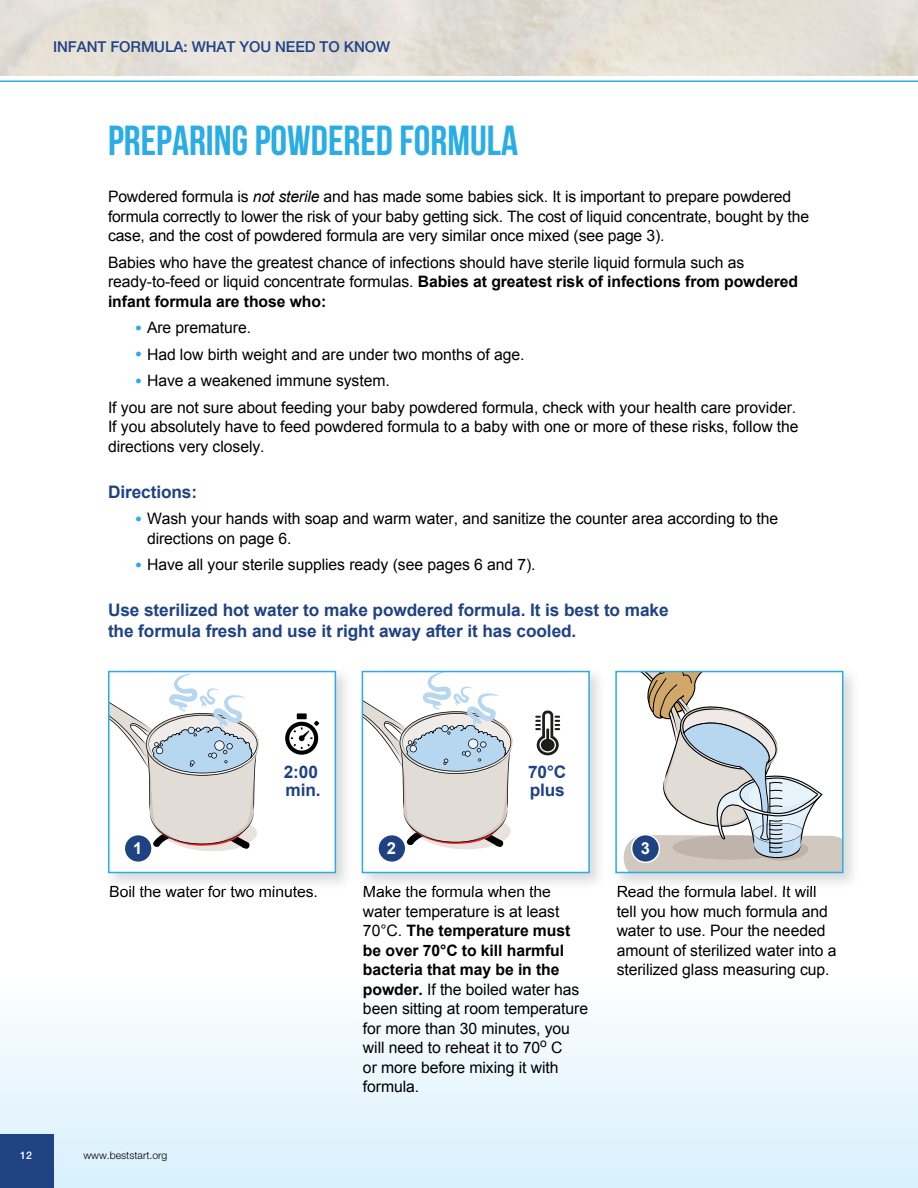
<style>
.page{position:relative;width:918px;height:1188px;background:#fff}
.page>*{position:absolute;margin:0;border:0;box-sizing:border-box;transform-origin:0 0}
.t1{font:42px "Bebas Neue";color:#29ade4}
.t2{font:700 17.25px/18px "Arial";letter-spacing:-.005em;color:#1f4283}
.t3{font:700 16.5px "Arial";color:#fff}
.t4{font:15.75px/19.5px "Arial";letter-spacing:-.005em;color:#000}
.t5{font:500 15px "Helvetica Neue LT Std";letter-spacing:-.005em;color:#1f4283}
.t6{font:300 10.5px "Helvetica Neue LT Std";color:#000}
.t7{font:500 10.5px "Helvetica Neue LT Pro";color:#fff}
.s1{font-style:italic}
.s2{font-weight:700}
.s3{font-size:19.5px;color:#29ade4}
</style>
<div class="page">
<div style="left:0;top:976px;width:918px;height:212px;background:linear-gradient(to bottom,#fdfeff,#d8f0fd)"></div>
<div style="left:0;top:1134px;width:53px;height:54px;background:#1f4283"></div>
<hr style="left:0;top:80px;width:918px;height:2px;background:#29ade4">
<img style="left:108px;top:670px;width:238px;height:216px">
<img style="left:110px;top:886px;width:203px;height:4px">
<div style="left:109px;top:672px;width:226px;height:201px;background:#fff"></div>
<svg style="left:111px;top:674px;width:148px;height:177px"></svg>
<div style="left:108px;top:671px;width:228px;height:202px;border:2px solid #29ade4"></div>
<div style="left:124px;top:835px;width:28px;height:27px;background:#1f4283;border-radius:50%"></div>
<div style="left:124px;top:834px;width:29px;height:29px;border:2px solid #fff;border-radius:50%"></div>
<img style="left:364px;top:886px;width:186px;height:4px">
<svg style="left:365px;top:674px;width:148px;height:176px"></svg>
<div style="left:362px;top:671px;width:228px;height:202px;border:2px solid #29ade4"></div>
<div style="left:378px;top:835px;width:28px;height:27px;background:#1f4283;border-radius:50%"></div>
<div style="left:377px;top:834px;width:29px;height:29px;border:2px solid #fff;border-radius:50%"></div>
<img style="left:615px;top:670px;width:238px;height:220px">
<img style="left:618px;top:886px;width:199px;height:4px">
<svg style="left:618px;top:674px;width:222px;height:196px"></svg>
<div style="left:615px;top:671px;width:228px;height:202px;border:2px solid #29ade4"></div>
<div style="left:632px;top:835px;width:27px;height:27px;background:#1f4283;border-radius:50%"></div>
<div style="left:631px;top:834px;width:29px;height:29px;border:2px solid #fff;border-radius:50%"></div>
<div style="left:297px;top:713px;width:10px;height:6px;background:#000"></div>
<svg style="left:285px;top:721px;width:34px;height:34px"></svg>
<svg style="left:535px;top:711px;width:25px;height:44px"></svg>
<p class="t5" style="left:53px;top:38px;width:339px">INFANT FORMULA: WHAT YOU NEED TO KNOW</p>
<h1 class="t1" style="left:108px;top:117px;width:412px">PREPARING POWDERED FORMULA</h1>
<p class="t4" style="left:108px;top:187px;width:703px">Powdered formula is <span class="s1">not sterile</span> and has made some babies sick. It is important to prepare powdered formula correctly to lower the risk of your baby getting sick. The cost of liquid concentrate, bought by the case, and the cost of powdered formula are very similar once mixed (see page 3).</p>
<p class="t4" style="left:108px;top:253px;width:692px">Babies who have the greatest chance of infections should have sterile liquid formula such as ready-to-feed or liquid concentrate formulas. <span class="s2">Babies at greatest risk of infections from powdered infant formula are those who:</span></p>
<p class="t4" style="left:135px;top:318px;width:118px"><span class="s3">•</span> Are premature.</p>
<p class="t4" style="left:135px;top:345px;width:391px"><span class="s3">•</span> Had low birth weight and are under two months of age.</p>
<p class="t4" style="left:108px;top:368px;width:690px;line-height:26.5px;text-indent:27px"><span class="s3">•</span> Have a weakened immune system.<br>If you are not sure about feeding your baby powdered formula, check with your health care provider.</p>
<p class="t4" style="left:108px;top:417px;width:692px">If you absolutely have to feed powdered formula to a baby with one or more of these risks, follow the directions very closely.</p>
<p class="t2" style="left:108px;top:483px;width:91px">Directions:</p>
<p class="t4" style="left:147px;top:509px;width:633px;text-indent:-12px"><span class="s3">•</span> Wash your hands with soap and warm water, and sanitize the counter area according to the directions on page 6.</p>
<p class="t4" style="left:135px;top:555px;width:402px"><span class="s3">•</span> Have all your sterile supplies ready (see pages 6 and 7).</p>
<p class="t2" style="left:108px;top:600px;width:562px;line-height:21px">Use sterilized hot water to make powdered formula. It is best to make the formula fresh and use it right away after it has cooled.</p>
<p class="t3" style="left:133px;top:838px;width:11px">1</p>
<p class="t2" style="left:284px;top:763px;width:39px">2:00 min.</p>
<p class="t2" style="left:528px;top:763px;width:40px">70°C plus</p>
<p class="t3" style="left:387px;top:837px;width:11px">2</p>
<p class="t4" style="left:109px;top:882px;width:210px">Boil the water for two minutes.</p>
<p class="t7" style="left:20px;top:1149px;width:13px">12</p>
<p class="t6" style="left:84px;top:1149px;width:85px">www.beststart.org</p>
<p class="t4" style="left:363px;top:882px;width:227px">Make the formula when the water temperature is at least<br>70°C. <span class="s2">The temperature must be over 70°C to kill harmful bacteria that may be in the powder.</span> If the boiled water has been sitting at room temperature for more than 30 minutes, you will need to reheat it to 70<sup>o</sup> C<br>or more before mixing it with formula.</p>
<p class="t3" style="left:641px;top:838px;width:11px">3</p>
<p class="t4" style="left:617px;top:882px;width:221px">Read the formula label. It will tell you how much formula and water to use. Pour the needed amount of sterilized water into a sterilized glass measuring cup.</p>
</div>
